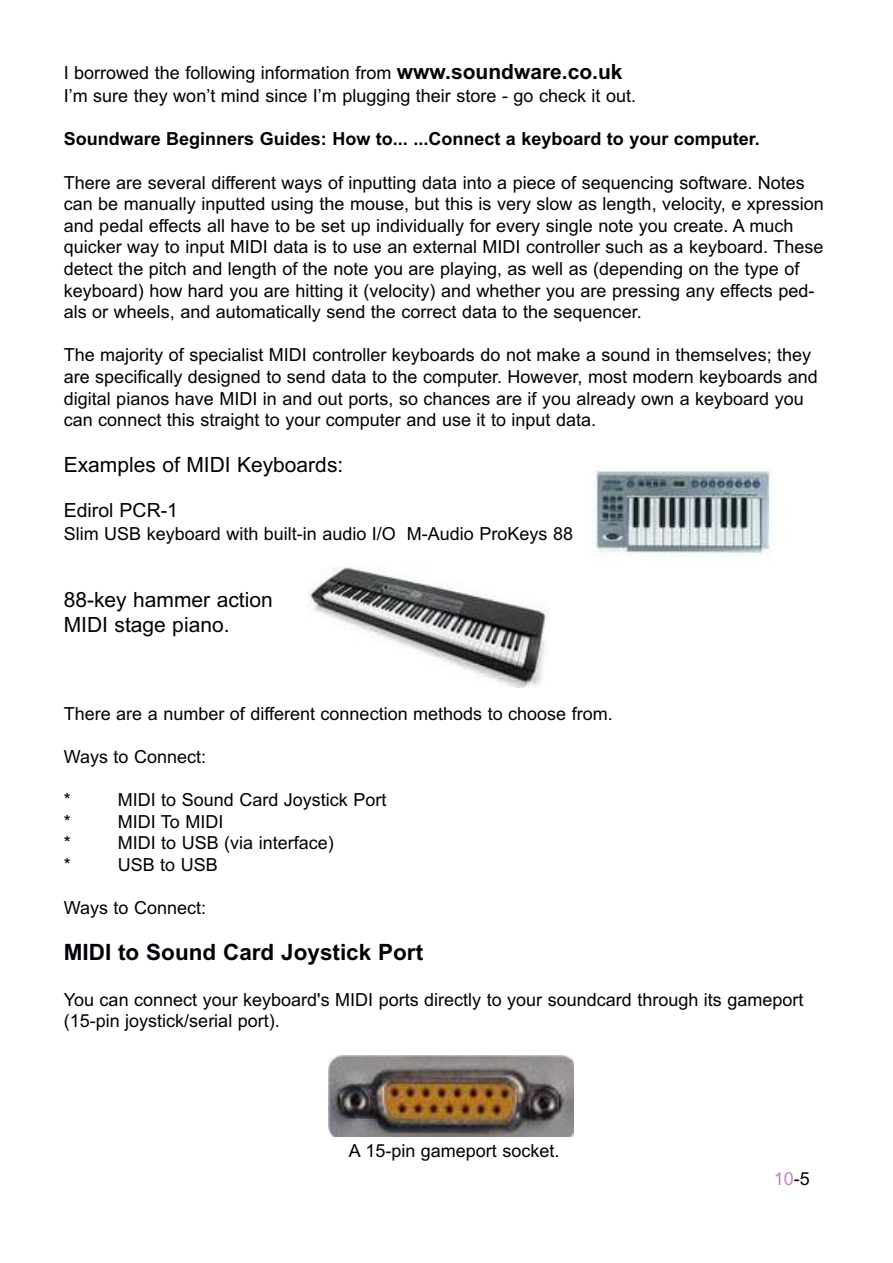
<style>
.page{position:relative;width:893px;height:1263px;background:#fff}
.page>*{position:absolute;margin:0;border:0;box-sizing:border-box;transform-origin:0 0}
.t1{font:700 22.5px "Arial";color:#000006}
.t2{font:21px/25.2px "Arial";color:#000006}
.t3{font:19.5px "Arial";color:#000006}
.t4{font:18px/21.6px "Arial";color:#000006}
.t5{font:700 18px "Arial";color:#000006}
.t6{font:18px "Arial";color:#c482c2}
.s1{font-weight:700;font-size:21px}
.s2{color:#000006}
</style>
<div class="page">
<img style="left:329px;top:1055px;width:245px;height:82px">
<img style="left:593px;top:470px;width:180px;height:86px">
<img style="left:309px;top:567px;width:240px;height:120px">
<p class="t4" style="left:64px;top:61px;width:574px;line-height:23px">I borrowed the following information from <span class="s1">www.soundware.co.uk<br></span>I’m sure they won’t mind since I’m plugging their store - go check it out.</p>
<p class="t5" style="left:64px;top:129px;width:698px">Soundware Beginners Guides: How to... ...Connect a keyboard to your computer.</p>
<p class="t4" style="left:64px;top:171px;width:762px">There are several different ways of inputting data into a piece of sequencing software. Notes can be manually inputted using the mouse, but this is very slow as length, velocity, e xpression and pedal effects all have to be set up individually for every single note you create. A much quicker way to input MIDI data is to use an external MIDI controller such as a keyboard. These detect the pitch and length of the note you are playing, as well as (depending on the type of keyboard) how hard you are hitting it (velocity) and whether you are pressing any effects ped&shy;als or wheels, and automatically send the correct data to the sequencer.</p>
<p class="t4" style="left:64px;top:344px;width:755px">The majority of specialist MIDI controller keyboards do not make a sound in themselves; they are specifically designed to send data to the computer. However, most modern keyboards and digital pianos have MIDI in and out ports, so chances are if you already own a keyboard you can connect this straight to your computer and use it to input data.</p>
<p class="t2" style="left:64px;top:452px;width:281px">Examples of MIDI Keyboards:</p>
<p class="t3" style="left:64px;top:499px;width:116px">Edirol PCR-1</p>
<p class="t4" style="left:64px;top:522px;width:511px">Slim USB keyboard with built-in audio I/O M-Audio ProKeys 88</p>
<p class="t2" style="left:64px;top:587px;width:210px">88-key hammer action<br>MIDI stage piano.</p>
<p class="t4" style="left:64px;top:702px;width:550px">There are a number of different connection methods to choose from.</p>
<p class="t4" style="left:64px;top:746px;width:144px">Ways to Connect:</p>
<p class="t4" style="left:64px;top:789px;width:9px">*</p>
<p class="t4" style="left:118px;top:789px;width:270px">MIDI to Sound Card Joystick Port</p>
<p class="t4" style="left:64px;top:810px;width:9px">*</p>
<p class="t4" style="left:118px;top:810px;width:107px">MIDI To MIDI</p>
<p class="t4" style="left:64px;top:832px;width:9px">*</p>
<p class="t4" style="left:118px;top:832px;width:218px">MIDI to USB (via interface)</p>
<p class="t4" style="left:64px;top:854px;width:9px">*</p>
<p class="t4" style="left:118px;top:854px;width:102px">USB to USB</p>
<p class="t4" style="left:64px;top:897px;width:144px">Ways to Connect:</p>
<p class="t1" style="left:64px;top:939px;width:361px">MIDI to Sound Card Joystick Port</p>
<p class="t4" style="left:64px;top:989px;width:741px">You can connect your keyboard's MIDI ports directly to your soundcard through its gameport (15-pin joystick/serial port).</p>
<p class="t4" style="left:349px;top:1140px;width:212px">A 15-pin gameport socket.</p>
<p class="t6" style="left:774px;top:1168px;width:38px">10<span class="s2">-5</span></p>
</div>
